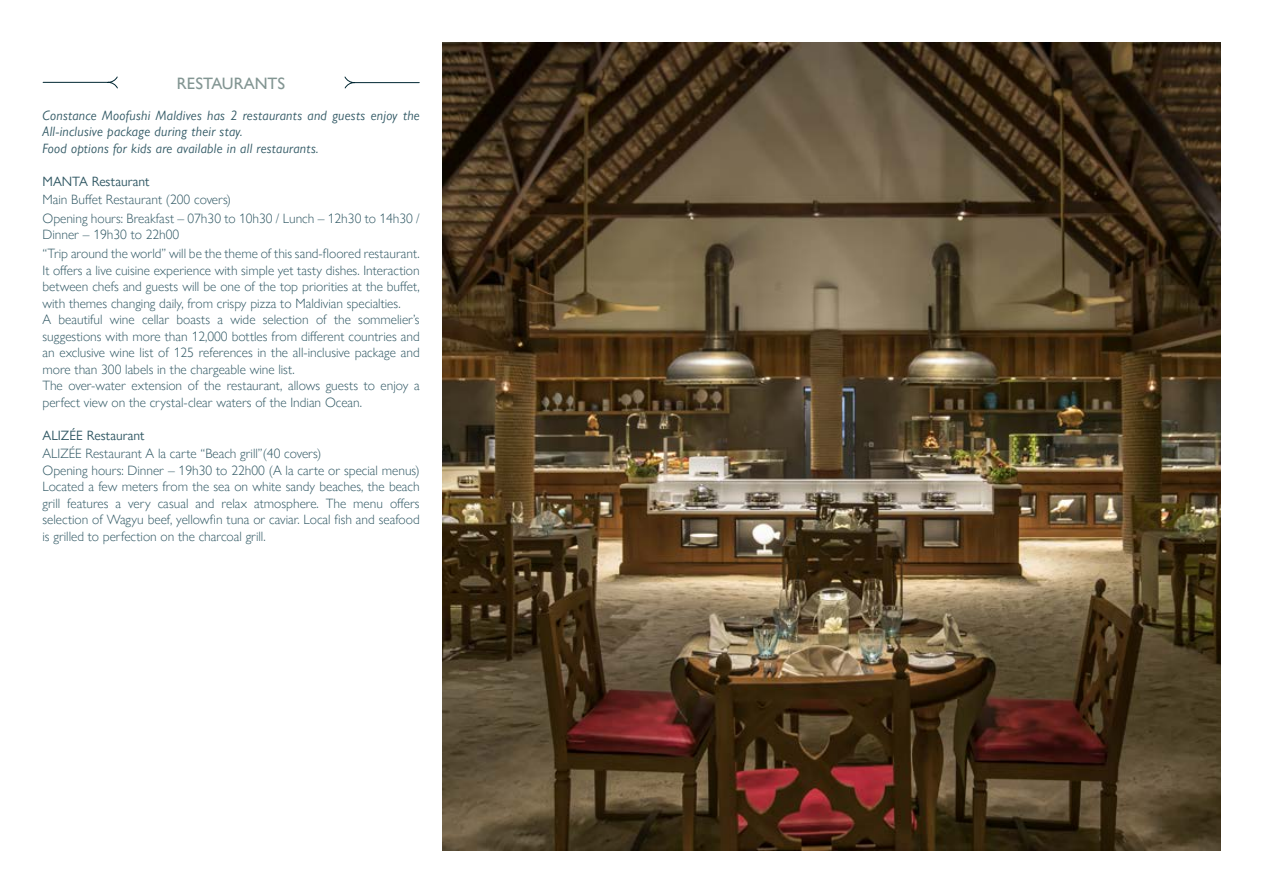
<style>
.page{position:relative;width:1263px;height:893px;background:#fff}
.page>*{position:absolute;margin:0;border:0;box-sizing:border-box;transform-origin:0 0}
.t1{font:500 16.5px "Gill Sans Nova";color:#829592}
.t2{font:300 13.5px/16.5px "Gill Sans Nova";color:#2f5763}
.t3{font:italic 13.5px/16.5px "Gill Sans Nova";letter-spacing:.02em;color:#2f5763}
.t4{font:13.5px "Gill Sans Nova";color:#2f5763}
</style>
<div class="page">
<img style="left:443px;top:43px;width:777px;height:807px">
<svg style="left:42px;top:76px;width:378px;height:13px"></svg>
<p class="t1" style="left:177px;top:73px;width:110px">RESTAURANTS</p>
<p class="t3" style="left:43px;top:107px;width:379px">Constance Moofushi Maldives has 2 restaurants and guests enjoy the<br>All-inclusive package during their stay.<br>Food options for kids are available in all restaurants.</p>
<p class="t4" style="left:43px;top:173px;width:109px">MANTA Restaurant</p>
<p class="t2" style="left:43px;top:190px;width:379px;line-height:18.6px">Main Buffet Restaurant (200 covers)<br>Opening hours: Breakfast – 07h30 to 10h30 / Lunch – 12h30 to 14h30 /</p>
<p class="t2" style="left:43px;top:225px;width:379px;line-height:18.6px">Dinner – 19h30 to 22h00<br>“Trip around the world” will be the theme of this sand-floored restaurant.</p>
<p class="t2" style="left:43px;top:262px;width:379px">It offers a live cuisine experience with simple yet tasty dishes. Interaction between chefs and guests will be one of the top priorities at the buffet, with themes changing daily, from crispy pizza to Maldivian specialties.<br>A beautiful wine cellar boasts a wide selection of the sommelier’s suggestions with more than 12,000 bottles from different countries and an exclusive wine list of 125 references in the all-inclusive package and more than 300 labels in the chargeable wine list.<br>The over-water extension of the restaurant, allows guests to enjoy a perfect view on the crystal-clear waters of the Indian Ocean.</p>
<p class="t4" style="left:43px;top:427px;width:104px">ALIZÉE Restaurant</p>
<p class="t2" style="left:43px;top:445px;width:379px">ALIZÉE Restaurant A la carte “Beach grill”(40 covers)<br>Opening hours: Dinner – 19h30 to 22h00 (A la carte or special menus)<br>Located a few meters from the sea on white sandy beaches, the beach grill features a very casual and relax atmosphere. The menu offers selection of Wagyu beef, yellowfin tuna or caviar. Local fish and seafood is grilled to perfection on the charcoal grill.</p>
</div>
